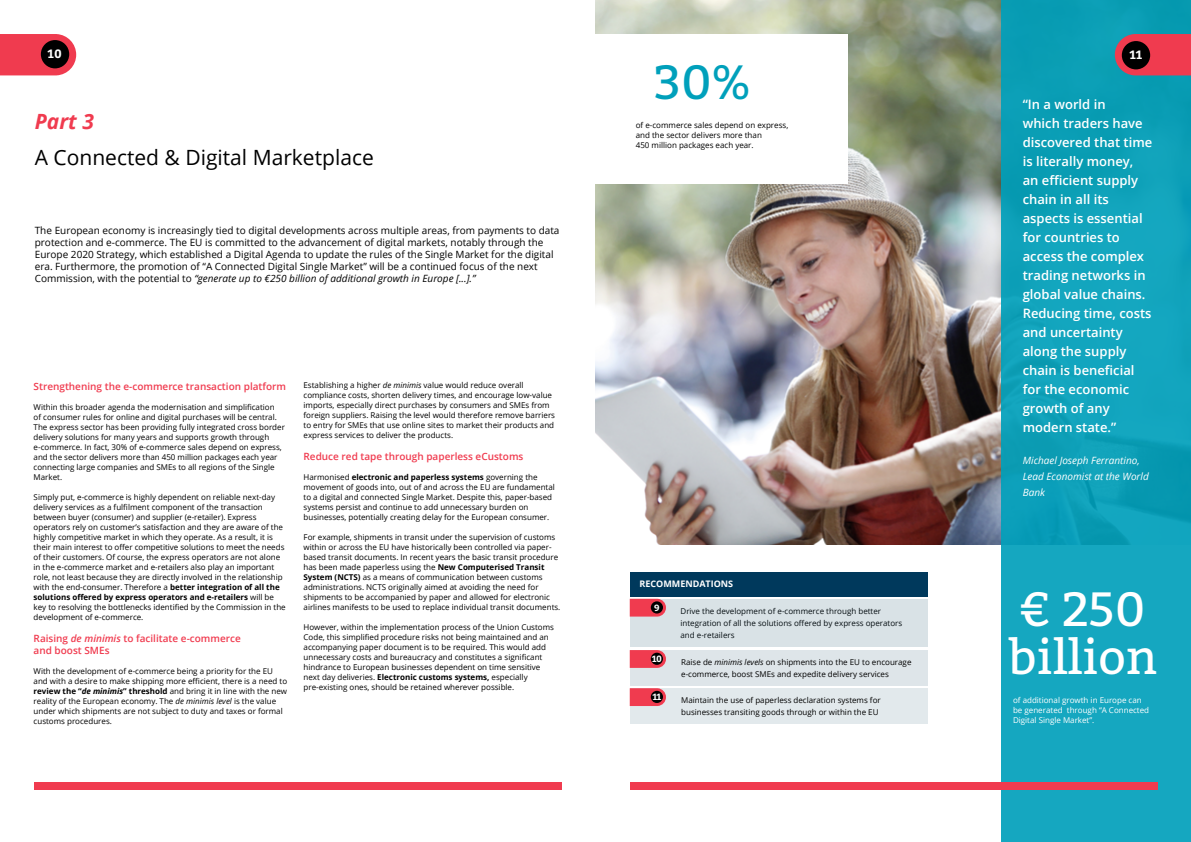
<style>
.page{position:relative;width:1191px;height:842px;background:#fff}
.page>*{position:absolute;margin:0;border:0;box-sizing:border-box;transform-origin:0 0}
.t1{font:48px/48px "Bitter";color:#fff}
.t2{font:48px "Bitter";color:#00a0bb}
.t3{font:21px "Open Sans";color:#000}
.t4{font:italic 700 21px "Open Sans";color:#f03b4f}
.t5{font:600 13px/19px "Open Sans";color:#fff}
.t6{font:700 12px "Bitter";color:#fff}
.t7{font:10px/12px "Open Sans";color:#000}
.t8{font:600 10px/12px "Open Sans";color:#f03b4f}
.t9{font:italic 10px/16px "Open Sans";color:#fff}
.t10{font:700 9px "Open Sans";color:#fff}
.t11{font:700 9px "Bitter";color:#fff}
.t12{font:8px/10px "Open Sans";color:#000}
.t13{font:8px/10px "Open Sans";color:#fff}
.s1{font-style:italic}
.s2{font-weight:700}
.s3{font-weight:700;font-style:italic}
</style>
<div class="page">
<svg style="left:0;top:34px;width:76px;height:41px;background:#ef485a"></svg>
<div style="left:41px;top:40px;width:28px;height:28px;background:#000;border-radius:50%"></div>
<img style="left:595px;top:0;width:406px;height:544px">
<div style="left:1001px;top:0;width:190px;height:842px;background:linear-gradient(to right,#0fa2ba,#11a4bc)"></div>
<svg style="left:1114px;top:34px;width:77px;height:41px;background:#db4357"></svg>
<div style="left:1121px;top:41px;width:29px;height:28px;background:#000;border-radius:50%"></div>
<div style="left:34px;top:782px;width:527px;height:7px;background:#f03b4f"></div>
<div style="left:630px;top:782px;width:527px;height:7px;background:#f03b4f"></div>
<div style="left:595px;top:34px;width:252px;height:150px;background:#fff"></div>
<div style="left:630px;top:688px;width:297px;height:35px;background:#e2e9ec"></div>
<div style="left:630px;top:650px;width:297px;height:35px;background:#dee5e9"></div>
<div style="left:630px;top:599px;width:297px;height:48px;background:#d9e2e6"></div>
<div style="left:630px;top:572px;width:297px;height:24px;background:#00395c"></div>
<svg style="left:630px;top:599px;width:36px;height:18px"></svg>
<div style="left:651px;top:601px;width:12px;height:12px;background:#000;border-radius:50%"></div>
<svg style="left:630px;top:650px;width:36px;height:18px"></svg>
<div style="left:651px;top:653px;width:12px;height:12px;background:#000;border-radius:50%"></div>
<svg style="left:630px;top:688px;width:36px;height:18px"></svg>
<div style="left:651px;top:691px;width:12px;height:12px;background:#000;border-radius:50%"></div>
<h3 class="t6" style="left:48px;top:45px;width:16px">10</h3>
<h2 class="t4" style="left:35px;top:107px;width:61px">Part 3</h2>
<h2 class="t3" style="left:35px;top:143px;width:340px">A Connected &amp; Digital Marketplace</h2>
<p class="t7" style="left:35px;top:224px;width:526px">The European economy is increasingly tied to digital developments across multiple areas, from payments to data protection and e-commerce. The EU is committed to the advancement of digital markets, notably through the Europe 2020 Strategy, which established a Digital Agenda to update the rules of the Single Market for the digital era. Furthermore, the promotion of “A Connected Digital Single Market” will be a continued focus of the next Commission, with the potential to <span class="s1">“generate up to €250 billion of additional growth in Europe [...].”</span></p>
<p class="t8" style="left:34px;top:380px;width:254px">Strengthening the e-commerce transaction platform</p>
<p class="t12" style="left:34px;top:402px;width:253px">Within this broader agenda the modernisation and simplification<br>of consumer rules for online and digital purchases will be central.<br>The express sector has been providing fully integrated cross border delivery solutions for many years and supports growth through e-commerce. In fact, 30% of e-commerce sales depend on express, and the sector delivers more than 450 million packages each year connecting large companies and SMEs to all regions of the Single Market.</p>
<p class="t12" style="left:34px;top:492px;width:254px">Simply put, e-commerce is highly dependent on reliable next-day delivery services as a fulfilment component of the transaction between buyer (consumer) and supplier (e-retailer). Express operators rely on customer’s satisfaction and they are aware of the highly competitive market in which they operate. As a result, it is their main interest to offer competitive solutions to meet the needs of their customers. Of course, the express operators are not alone in the e-commerce market and e-retailers also play an important role, not least because they are directly involved in the relationship with the end-consumer. Therefore a <span class="s2">better integration of all the solutions offered by express operators and e-retailers</span> will be key to resolving the bottlenecks identified by the Commission in the development of e-commerce.</p>
<p class="t8" style="left:34px;top:632px;width:209px">Raising <span class="s1">de minimis</span> to facilitate e-commerce and boost SMEs</p>
<p class="t12" style="left:34px;top:666px;width:255px">With the development of e-commerce being a priority for the EU and with a desire to make shipping more efficient, there is a need to <span class="s2">review the “</span><span class="s3">de minimis</span><span class="s2">” threshold</span> and bring it in line with the new reality of the European economy. The <span class="s1">de minimis level</span> is the value under which shipments are not subject to duty and taxes or formal customs procedures.</p>
<p class="t12" style="left:303px;top:380px;width:253px">Establishing a higher <span class="s1">de minimis</span> value would reduce overall compliance costs, shorten delivery times, and encourage low-value imports, especially direct purchases by consumers and SMEs from foreign suppliers. Raising the level would therefore remove barriers to entry for SMEs that use online sites to market their products and express services to deliver the products.</p>
<p class="t8" style="left:303px;top:450px;width:221px">Reduce red tape through paperless eCustoms</p>
<p class="t12" style="left:303px;top:472px;width:253px">Harmonised <span class="s2">electronic and paperless systems</span> governing the movement of goods into, out of and across the EU are fundamental to a digital and connected Single Market. Despite this, paper-based systems persist and continue to add unnecessary burden on businesses, potentially creating delay for the European consumer.</p>
<p class="t12" style="left:303px;top:532px;width:258px">For example, shipments in transit under the supervision of customs within or across the EU have historically been controlled via paper&shy;based transit documents. In recent years the basic transit procedure has been made paperless using the <span class="s2">New Computerised Transit System (NCTS)</span> as a means of communication between customs administrations. NCTS originally aimed at avoiding the need for shipments to be accompanied by paper and allowed for electronic airlines manifests to be used to replace individual transit documents.</p>
<p class="t12" style="left:303px;top:622px;width:252px">However, within the implementation process of the Union Customs Code, this simplified procedure risks not being maintained and an accompanying paper document is to be required. This would add unnecessary costs and bureaucracy and constitutes a significant hindrance to European businesses dependent on time sensitive next day deliveries. <span class="s2">Electronic customs systems,</span> especially pre-existing ones, should be retained wherever possible.</p>
<h1 class="t2" style="left:654px;top:47px;width:98px">30%</h1>
<p class="t12" style="left:636px;top:120px;width:154px">of e-commerce sales depend on express, and the sector delivers more than<br>450 million packages each year.</p>
<p class="t10" style="left:639px;top:577px;width:95px">RECOMMENDATIONS</p>
<p class="t11" style="left:654px;top:601px;width:7px">9</p>
<p class="t12" style="left:680px;top:605px;width:223px;line-height:12px">Drive the development of e-commerce through better integration of all the solutions offered by express operators and e-retailers</p>
<p class="t11" style="left:652px;top:652px;width:12px">10</p>
<p class="t11" style="left:652px;top:690px;width:11px">11</p>
<p class="t12" style="left:681px;top:656px;width:232px;line-height:12px">Raise de <span class="s1">minimis levels</span> on shipments into the EU to encourage e-commerce, boost SMEs and expedite delivery services</p>
<p class="t12" style="left:681px;top:694px;width:201px;line-height:12px">Maintain the use of paperless declaration systems for businesses transiting goods through or within the EU</p>
<h3 class="t6" style="left:1129px;top:46px;width:14px">11</h3>
<p class="t5" style="left:1022px;top:95px;width:131px">“In a world in<br>which traders have discovered that time is literally money, an efficient supply chain in all its aspects is essential for countries to access the complex trading networks in global value chains.<br>Reducing time, costs and uncertainty along the supply chain is beneficial for the economic growth of any modern state.”</p>
<p class="t9" style="left:1022px;top:452px;width:128px">Michael Joseph Ferrantino,<br>Lead Economist at the World<br>Bank</p>
<h1 class="t1" style="left:1008px;top:583px;width:151px">€ 250 billion</h1>
<p class="t13" style="left:1013px;top:695px;width:138px">of additional growth in Europe can be generated through “A Connected<br>Digital Single Market”.</p>
</div>
